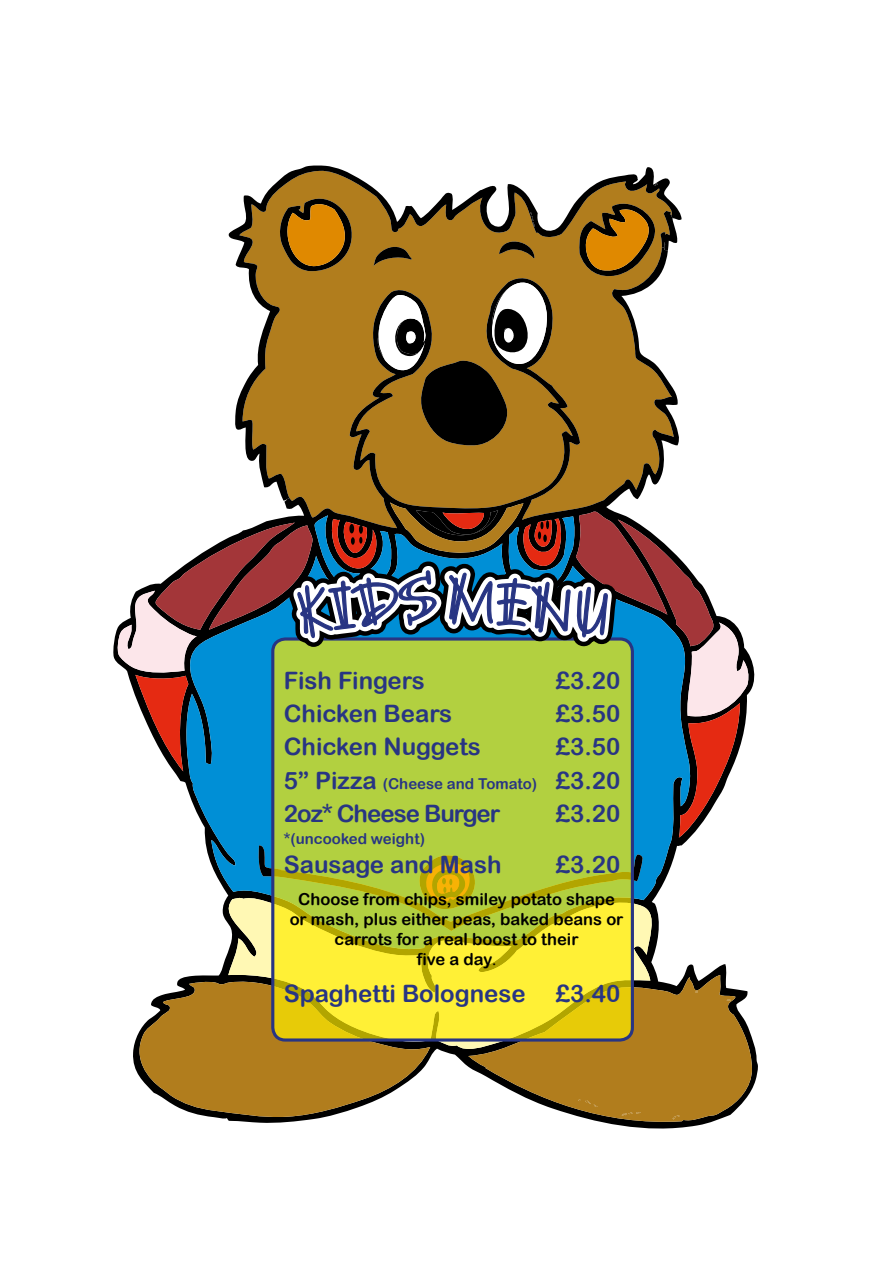
<style>
.page{position:relative;width:893px;height:1263px;background:#fff}
.page>*{position:absolute;margin:0;border:0;box-sizing:border-box;transform-origin:0 0}
.t1{font:24px "Arial Rounded MT Bold";color:#283583}
.t2{font:24px "Arial Rounded MT Bold";letter-spacing:-.04em;color:#283583}
.t3{font:16.5px/19.8px "Arial Rounded MT Bold";color:#000;text-align:center}
.t4{font:15px "Arial Rounded MT Bold";color:#283583}
.s1{font-size:24px}
.s2{font-size:13.5px}
</style>
<div class="page">
<svg style="left:205px;top:838px;width:484px;height:98px"></svg>
<svg style="left:228px;top:165px;width:454px;height:336px;fill:#b17d1d"></svg>
<svg style="left:654px;top:183px;width:4px;height:3px"></svg>
<svg style="left:579px;top:198px;width:99px;height:81px"></svg>
<svg style="left:224px;top:896px;width:434px;height:157px;fill:#fff8b4"></svg>
<svg style="left:468px;top:975px;width:284px;height:151px"></svg>
<svg style="left:499px;top:234px;width:36px;height:24px"></svg>
<svg style="left:530px;top:212px;width:5px;height:15px"></svg>
<svg style="left:133px;top:979px;width:297px;height:139px"></svg>
<svg style="left:374px;top:243px;width:38px;height:23px"></svg>
<svg style="left:377px;top:274px;width:170px;height:172px"></svg>
<svg style="left:278px;top:190px;width:76px;height:82px"></svg>
<svg style="left:258px;top:845px;width:385px;height:86px"></svg>
<svg style="left:273px;top:639px;width:359px;height:401px"></svg>
<div style="left:271px;top:637px;width:363px;height:404px;border:3px solid #283583;border-radius:13px"></div>
<div style="left:436px;top:463px;width:181px;height:39px;background:#b17d1d"></div>
<svg style="left:285px;top:488px;width:165px;height:14px"></svg>
<svg style="left:117px;top:502px;width:633px;height:336px"></svg>
<div style="left:504px;top:329px;width:9px;height:14px;background:#fff;border-radius:50%"></div>
<h1 class="t1" style="left:284px;top:667px;width:142px">Fish Fingers</h1>
<h1 class="t1" style="left:556px;top:667px;width:66px">£3.20</h1>
<h1 class="t1" style="left:284px;top:700px;width:170px">Chicken Bears</h1>
<h1 class="t1" style="left:556px;top:700px;width:66px">£3.50</h1>
<h1 class="t1" style="left:284px;top:733px;width:199px">Chicken Nuggets</h1>
<h1 class="t1" style="left:556px;top:733px;width:66px">£3.50</h1>
<p class="t4" style="left:284px;top:774px;width:338px"><span class="s1">5” Pizza</span> (Cheese and Tomato) <span class="s1">£3.20</span></p>
<h1 class="t2" style="left:284px;top:799px;width:218px">2oz* Cheese Burger</h1>
<h1 class="t1" style="left:556px;top:799px;width:66px">£3.20</h1>
<p class="t4" style="left:284px;top:830px;width:143px">*(uncooked weight)</p>
<h1 class="t1" style="left:284px;top:850px;width:219px">Sausage and Mash</h1>
<h1 class="t1" style="left:556px;top:850px;width:66px">£3.20</h1>
<p class="t3" style="left:290px;top:889px;width:335px">Choose from chips, smiley potato shape or mash, plus either peas, baked beans or carrots for a real boost to their<br>five a day<span class="s2">.</span></p>
<h1 class="t1" style="left:284px;top:979px;width:243px">Spaghetti Bolognese</h1>
<h1 class="t1" style="left:556px;top:979px;width:66px">£3.40</h1>
</div>
